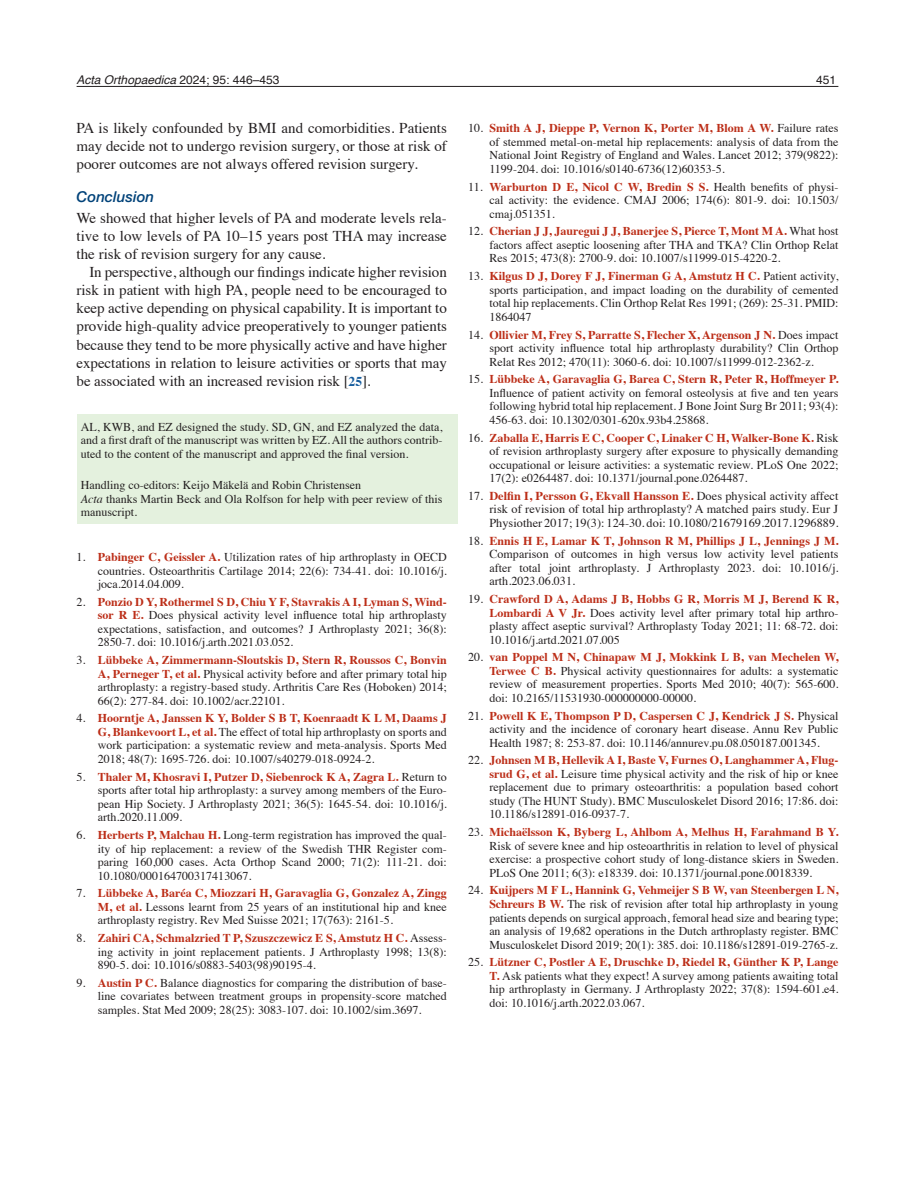
<style>
.page{position:relative;width:915px;height:1191px;background:#fff}
.page>*{position:absolute;margin:0;border:0;box-sizing:border-box;transform-origin:0 0}
._5-Brödtext{font:15px/18px "Times";letter-spacing:-.005em;color:#231f20;text-align:justify}
._4-Brödstart{font:15px/18px "Times";color:#231f20;text-align:justify}
._3-Underrubrik{font:italic 500 15px "Helvetica Neue LTW1 G";color:#004279}
._8-Referenser{font:12.15px/13.5px "Times";letter-spacing:.005em;color:#231f20;text-align:justify}
._8-Referenser-2{font:12px/13.5px "Times";color:#231f20;text-align:justify}
._7-Petit{font:12px/13.5px "Times";color:#231f20;text-align:justify}
.t1{font:italic 12px "Helvetica";color:#231f20}
.t2{font:12px "Helvetica";color:#231f20}
.s1{font-style:normal}
.s2{font-weight:700;font-size:13.5px;color:#175d9e}
.s3{font-style:italic}
.s4{font-weight:700;color:#bc2e18}
</style>
<div class="page">
<hr style="left:77px;top:86px;width:761px;height:1px;background:#231f20">
<div style="left:77px;top:414px;width:380px;height:109px;background:#e4f1de"></div>
<p class="t1" style="left:77px;top:70px;width:204px">Acta Orthopaedica <span class="s1">2024; 95: 446–453</span></p>
<p class="t2" style="left:816px;top:70px;width:22px">451</p>
<p class="_4-Brödstart" style="left:77px;top:118px;width:371px">PA is likely confounded by BMI and comorbidities. Patients may decide not to undergo revision surgery, or those at risk of poorer outcomes are not always offered revision surgery.</p>
<p class="_3-Underrubrik" style="left:77px;top:188px;width:79px">Conclusion</p>
<p class="_4-Brödstart" style="left:77px;top:208px;width:371px">We showed that higher levels of PA and moderate levels rela&shy;tive to low levels of PA 10–15 years post THA may increase the risk of revision surgery for any cause.</p>
<p class="_5-Brödtext" style="left:77px;top:262px;width:372px;text-indent:13px">In perspective, although our findings indicate higher revision risk in patient with high PA, people need to be encouraged to keep active depending on physical capability. It is important to provide high-quality advice preoperatively to younger patients because they tend to be more physically active and have higher expectations in relation to leisure activities or sports that may be associated with an increased revision risk [<span class="s2">25</span>].</p>
<p class="_7-Petit" style="left:81px;top:419px;width:363px">AL, KWB, and EZ designed the study. SD, GN, and EZ analyzed the data, and a first draft of the manuscript was written by EZ. All the authors contrib&shy;uted to the content of the manuscript and approved the final version.</p>
<p class="_7-Petit" style="left:81px;top:477px;width:281px">Handling co-editors: Keijo Mäkelä and Robin Christensen</p>
<p class="_7-Petit" style="left:81px;top:491px;width:363px"><span class="s3">Acta</span> thanks Martin Beck and Ola Rolfson for help with peer review of this manuscript.</p>
<p class="_8-Referenser-2" style="left:98px;top:549px;width:350px;text-indent:-21px">1. <span class="s4">Pabinger C, Geissler A.</span> Utilization rates of hip arthroplasty in OECD countries. Osteoarthritis Cartilage 2014; 22(6): 734-41. doi: 10.1016/j. joca.2014.04.009.</p>
<p class="_8-Referenser-2" style="left:98px;top:594px;width:350px;text-indent:-21px">2. <span class="s4">Ponzio D Y, Rothermel S D, Chiu Y F, Stavrakis A I, Lyman S, Wind&shy;sor R E.</span> Does physical activity level influence total hip arthroplasty expectations, satisfaction, and outcomes? J Arthroplasty 2021; 36(8):<br>2850-7. doi: 10.1016/j.arth.2021.03.052.</p>
<p class="_8-Referenser-2" style="left:98px;top:652px;width:350px;text-indent:-21px">3. <span class="s4">Lübbeke A, Zimmermann-Sloutskis D, Stern R, Roussos C, Bonvin A, Perneger T, et al.</span> Physical activity before and after primary total hip arthroplasty: a registry-based study. Arthritis Care Res (Hoboken) 2014; 66(2): 277-84. doi: 10.1002/acr.22101.</p>
<p class="_8-Referenser-2" style="left:98px;top:710px;width:350px;text-indent:-21px">4. <span class="s4">Hoorntje A, Janssen K Y, Bolder S B T, Koenraadt K L M, Daams J G, Blankevoort L, et al.</span> The effect of total hip arthroplasty on sports and work participation: a systematic review and meta-analysis. Sports Med 2018; 48(7): 1695-726. doi: 10.1007/s40279-018-0924-2.</p>
<p class="_8-Referenser-2" style="left:98px;top:769px;width:350px;text-indent:-21px">5. <span class="s4">Thaler M, Khosravi I, Putzer D, Siebenrock K A, Zagra L.</span> Return to sports after total hip arthroplasty: a survey among members of the Euro&shy;pean Hip Society. J Arthroplasty 2021; 36(5): 1645-54. doi: 10.1016/j. arth.2020.11.009.</p>
<p class="_8-Referenser-2" style="left:98px;top:827px;width:350px;text-indent:-21px">6. <span class="s4">Herberts P, Malchau H.</span> Long-term registration has improved the qual&shy;ity of hip replacement: a review of the Swedish THR Register com&shy;paring 160,000 cases. Acta Orthop Scand 2000; 71(2): 111-21. doi:<br>10.1080/000164700317413067.</p>
<p class="_8-Referenser-2" style="left:98px;top:885px;width:350px;text-indent:-21px">7. <span class="s4">Lübbeke A, Baréa C, Miozzari H, Garavaglia G, Gonzalez A, Zingg M, et al.</span> Lessons learnt from 25 years of an institutional hip and knee arthroplasty registry. Rev Med Suisse 2021; 17(763): 2161-5.</p>
<p class="_8-Referenser-2" style="left:98px;top:930px;width:350px;text-indent:-21px">8. <span class="s4">Zahiri CA, Schmalzried T P, Szuszczewicz E S, Amstutz H C.</span> Assess&shy;ing activity in joint replacement patients. J Arthroplasty 1998; 13(8):<br>890-5. doi: 10.1016/s0883-5403(98)90195-4.</p>
<p class="_8-Referenser-2" style="left:98px;top:975px;width:350px;text-indent:-21px">9. <span class="s4">Austin P C.</span> Balance diagnostics for comparing the distribution of base&shy;line covariates between treatment groups in propensity-score matched samples. Stat Med 2009; 28(25): 3083-107. doi: 10.1002/sim.3697.</p>
<p class="_8-Referenser-2" style="left:489px;top:120px;width:350px;text-indent:-21px">10. <span class="s4">Smith A J, Dieppe P, Vernon K, Porter M, Blom A W.</span> Failure rates of stemmed metal-on-metal hip replacements: analysis of data from the National Joint Registry of England and Wales. Lancet 2012; 379(9822):<br>1199-204. doi: 10.1016/s0140-6736(12)60353-5.</p>
<p class="_8-Referenser-2" style="left:489px;top:179px;width:350px;text-indent:-21px">11. <span class="s4">Warburton D E, Nicol C W, Bredin S S.</span> Health benefits of physi&shy;cal activity: the evidence. CMAJ 2006; 174(6): 801-9. doi: 10.1503/ cmaj.051351.</p>
<p class="_8-Referenser-2" style="left:489px;top:224px;width:350px;text-indent:-21px">12. <span class="s4">Cherian J J, Jauregui J J, Banerjee S, Pierce T, Mont M A.</span> What host factors affect aseptic loosening after THA and TKA? Clin Orthop Relat Res 2015; 473(8): 2700-9. doi: 10.1007/s11999-015-4220-2.</p>
<p class="_8-Referenser-2" style="left:489px;top:268px;width:350px;text-indent:-21px">13. <span class="s4">Kilgus D J, Dorey F J, Finerman G A, Amstutz H C.</span> Patient activity, sports participation, and impact loading on the durability of cemented total hip replacements. Clin Orthop Relat Res 1991; (269): 25-31. PMID:<br>1864047</p>
<p class="_8-Referenser-2" style="left:489px;top:327px;width:350px;text-indent:-21px">14. <span class="s4">Ollivier M, Frey S, Parratte S, Flecher X, Argenson J N.</span> Does impact sport activity influence total hip arthroplasty durability? Clin Orthop Relat Res 2012; 470(11): 3060-6. doi: 10.1007/s11999-012-2362-z.</p>
<p class="_8-Referenser-2" style="left:489px;top:371px;width:350px;text-indent:-21px">15. <span class="s4">Lübbeke A, Garavaglia G, Barea C, Stern R, Peter R, Hoffmeyer P.<br></span>Influence of patient activity on femoral osteolysis at five and ten years following hybrid total hip replacement. J Bone Joint Surg Br 2011; 93(4):<br>456-63. doi: 10.1302/0301-620x.93b4.25868.</p>
<p class="_8-Referenser-2" style="left:489px;top:430px;width:350px;text-indent:-21px">16. <span class="s4">Zaballa E, Harris E C, Cooper C, Linaker C H, Walker-Bone K.</span> Risk of revision arthroplasty surgery after exposure to physically demanding occupational or leisure activities: a systematic review. PLoS One 2022; 17(2): e0264487. doi: 10.1371/journal.pone.0264487.</p>
<p class="_8-Referenser" style="left:489px;top:488px;width:350px;text-indent:-21px">17. <span class="s4">Delfin I, Persson G, Ekvall Hansson E.</span> Does physical activity affect risk of revision of total hip arthroplasty? A matched pairs study. Eur J Physiother 2017; 19(3): 124-30. doi: 10.1080/21679169.2017.1296889.</p>
<p class="_8-Referenser" style="left:489px;top:533px;width:350px;text-indent:-21px">18. <span class="s4">Ennis H E, Lamar K T, Johnson R M, Phillips J L, Jennings J M.<br></span>Comparison of outcomes in high versus low activity level patients after total joint arthroplasty. J Arthroplasty 2023. doi: 10.1016/j. arth.2023.06.031.</p>
<p class="_8-Referenser-2" style="left:489px;top:591px;width:350px;text-indent:-21px">19. <span class="s4">Crawford D A, Adams J B, Hobbs G R, Morris M J, Berend K R, Lombardi A V Jr.</span> Does activity level after primary total hip arthro&shy;plasty affect aseptic survival? Arthroplasty Today 2021; 11: 68-72. doi:<br>10.1016/j.artd.2021.07.005</p>
<p class="_8-Referenser-2" style="left:489px;top:649px;width:350px;text-indent:-21px">20. <span class="s4">van Poppel M N, Chinapaw M J, Mokkink L B, van Mechelen W, Terwee C B.</span> Physical activity questionnaires for adults: a systematic review of measurement properties. Sports Med 2010; 40(7): 565-600. doi: 10.2165/11531930-000000000-00000.</p>
<p class="_8-Referenser-2" style="left:489px;top:708px;width:350px;text-indent:-21px">21. <span class="s4">Powell K E, Thompson P D, Caspersen C J, Kendrick J S.</span> Physical activity and the incidence of coronary heart disease. Annu Rev Public Health 1987; 8: 253-87. doi: 10.1146/annurev.pu.08.050187.001345.</p>
<p class="_8-Referenser-2" style="left:489px;top:752px;width:350px;text-indent:-21px">22. <span class="s4">Johnsen M B, Hellevik A I, Baste V, Furnes O, Langhammer A, Flug&shy;srud G, et al.</span> Leisure time physical activity and the risk of hip or knee replacement due to primary osteoarthritis: a population based cohort study (The HUNT Study). BMC Musculoskelet Disord 2016; 17:86. doi:<br>10.1186/s12891-016-0937-7.</p>
<p class="_8-Referenser-2" style="left:489px;top:824px;width:350px;text-indent:-21px">23. <span class="s4">Michaëlsson K, Byberg L, Ahlbom A, Melhus H, Farahmand B Y.<br></span>Risk of severe knee and hip osteoarthritis in relation to level of physical exercise: a prospective cohort study of long-distance skiers in Sweden.<br>PLoS One 2011; 6(3): e18339. doi: 10.1371/journal.pone.0018339.</p>
<p class="_8-Referenser-2" style="left:489px;top:882px;width:350px;text-indent:-21px">24. <span class="s4">Kuijpers M F L, Hannink G, Vehmeijer S B W, van Steenbergen L N, Schreurs B W.</span> The risk of revision after total hip arthroplasty in young patients depends on surgical approach, femoral head size and bearing type; an analysis of 19,682 operations in the Dutch arthroplasty register. BMC Musculoskelet Disord 2019; 20(1): 385. doi: 10.1186/s12891-019-2765-z.</p>
<p class="_8-Referenser-2" style="left:489px;top:954px;width:350px;text-indent:-21px">25. <span class="s4">Lützner C, Postler A E, Druschke D, Riedel R, Günther K P, Lange T.</span> Ask patients what they expect! A survey among patients awaiting total hip arthroplasty in Germany. J Arthroplasty 2022; 37(8): 1594-601.e4. doi: 10.1016/j.arth.2022.03.067.</p>
</div>
